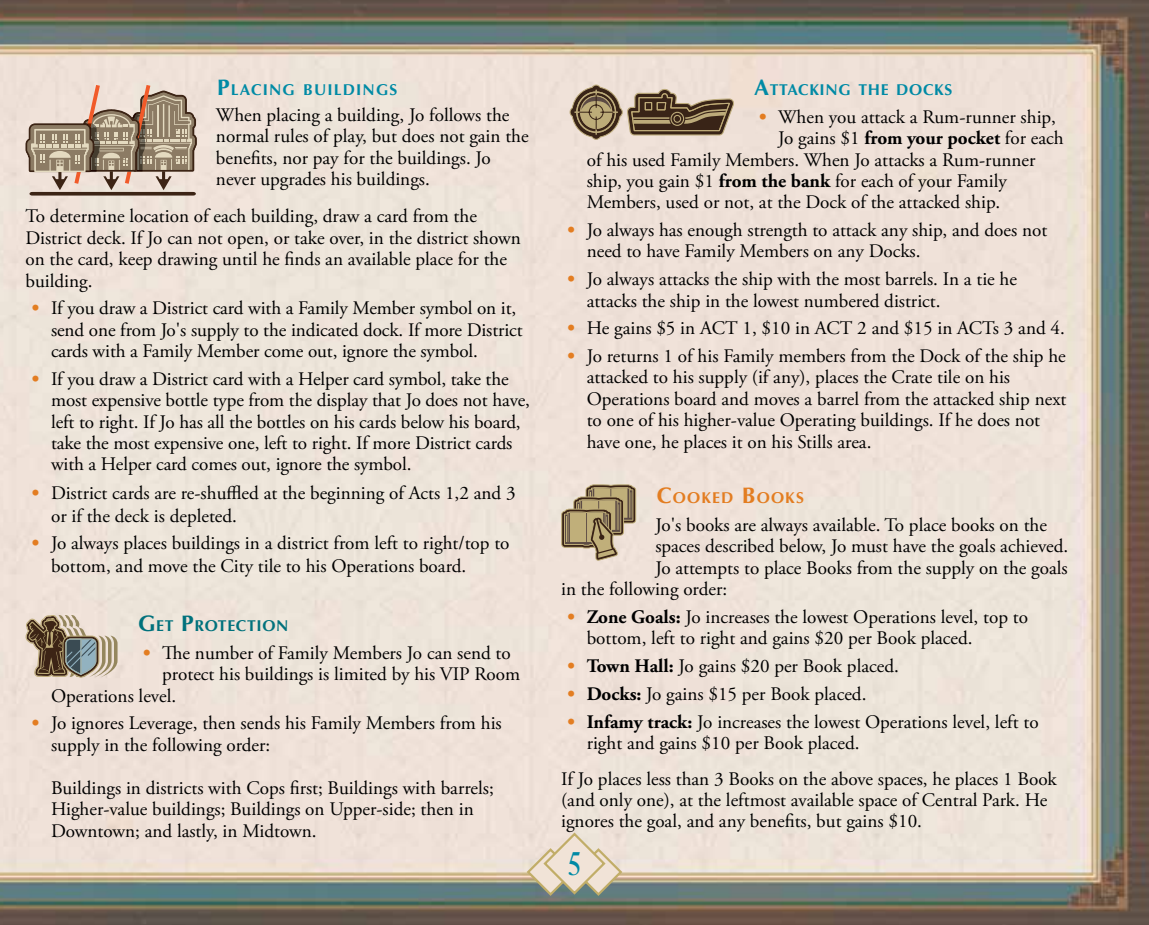
<style>
.page{position:relative;width:1149px;height:925px;background:#fff}
.page>*{position:absolute;margin:0;border:0;box-sizing:border-box;transform-origin:0 0}
.t1{font:33.75px "LHF Desire PRO";color:#008aa5}
.t2{font:19.12px/21.4px "Adobe Garamond Pro";color:#000}
.t3{font:700 15.75px "Optima";letter-spacing:.045em;color:#008aa5}
.t4{font:700 15.75px "Optima";letter-spacing:.07em;color:#008aa5}
.t5{font:700 15.75px "Optima";letter-spacing:.045em;color:#00717c}
.t6{font:700 15.75px "Optima";letter-spacing:.07em;color:#e37d21}
.s1{font-size:22.5px}
.s2{font-weight:700;color:#e37d21}
.s3{font-weight:700}
</style>
<div class="page">
<img style="left:0;top:0;width:1148px;height:925px">
<svg style="left:525px;top:831px;width:98px;height:66px;background:#d5ccbc"></svg>
<svg style="left:26px;top:85px;width:171px;height:111px;background:#b8a695"></svg>
<svg style="left:25px;top:615px;width:92px;height:63px;background:#9e9384"></svg>
<svg style="left:569px;top:84px;width:165px;height:56px;background:#9c8b76"></svg>
<svg style="left:561px;top:484px;width:75px;height:77px;background:#b09f82"></svg>
<p class="t4" style="left:217px;top:80px;width:180px"><span class="s1">P</span>LACING BUILDINGS</p>
<p class="t2" style="left:216px;top:105px;width:314px">When placing a building, Jo follows the normal rules of play, but does not gain the benefits, nor pay for the buildings. Jo never upgrades his buildings.</p>
<p class="t2" style="left:26px;top:206px;width:496px">To determine location of each building, draw a card from the District deck. If Jo can not open, or take over, in the district shown on the card, keep drawing until he finds an available place for the building.</p>
<p class="t2" style="left:51px;top:298px;width:473px;text-indent:-19px"><span class="s2">•</span> If you draw a District card with a Family Member symbol on it, send one from Jo's supply to the indicated dock. If more District cards with a Family Member come out, ignore the symbol.</p>
<p class="t2" style="left:51px;top:369px;width:480px;text-indent:-19px"><span class="s2">•</span> If you draw a District card with a Helper card symbol, take the most expensive bottle type from the display that Jo does not have, left to right. If Jo has all the bottles on his cards below his board, take the most expensive one, left to right. If more District cards with a Helper card comes out, ignore the symbol.</p>
<p class="t2" style="left:51px;top:482px;width:466px;line-height:22.5px;text-indent:-19px"><span class="s2">•</span> District cards are re-shuffled at the beginning of Acts 1,2 and 3 or if the deck is depleted.</p>
<p class="t2" style="left:51px;top:533px;width:460px;line-height:22.5px;text-indent:-19px"><span class="s2">•</span> Jo always places buildings in a district from left to right/top to bottom, and move the City tile to his Operations board.</p>
<p class="t5" style="left:138px;top:617px;width:152px"><span class="s1">G</span> ET <span class="s1">P</span>ROTECTION</p>
<p class="t2" style="left:143px;top:643px;width:369px"><span class="s2">•</span> The number of Family Members Jo can send to</p>
<p class="t2" style="left:162px;top:664px;width:359px">protect his buildings is limited by his VIP Room</p>
<p class="t2" style="left:51px;top:685px;width:127px">Operations level.</p>
<p class="t2" style="left:51px;top:713px;width:452px;text-indent:-19px"><span class="s2">•</span> Jo ignores Leverage, then sends his Family Members from his supply in the following order:</p>
<p class="t2" style="left:51px;top:777px;width:444px">Buildings in districts with Cops first; Buildings with barrels;<br>Higher-value buildings; Buildings on Upper-side; then in<br>Downtown; and lastly, in Midtown.</p>
<p class="t3" style="left:753px;top:80px;width:199px"><span class="s1">A</span>TTACKING TH E DOCKS</p>
<p class="t2" style="left:758px;top:107px;width:298px"><span class="s2">•</span> When you attack a Rum-runner ship,</p>
<p class="t2" style="left:778px;top:128px;width:287px">Jo gains $1 <span class="s3">from your pocket</span> for each</p>
<p class="t2" style="left:586px;top:149px;width:450px">of his used Family Members. When Jo attacks a Rum-runner</p>
<p class="t2" style="left:586px;top:171px;width:421px">ship, you gain $1 <span class="s3">from the bank</span> for each of your Family</p>
<p class="t2" style="left:586px;top:192px;width:415px">Members, used or not, at the Dock of the attacked ship.</p>
<p class="t2" style="left:586px;top:220px;width:462px;text-indent:-19px"><span class="s2">•</span> Jo always has enough strength to attack any ship, and does not need to have Family Members on any Docks.</p>
<p class="t2" style="left:586px;top:269px;width:432px;text-indent:-19px"><span class="s2">•</span> Jo always attacks the ship with the most barrels. In a tie he attacks the ship in the lowest numbered district.</p>
<p class="t2" style="left:567px;top:318px;width:498px"><span class="s2">•</span> He gains $5 in ACT 1, $10 in ACT 2 and $15 in ACTs 3 and 4.</p>
<p class="t2" style="left:586px;top:346px;width:481px;text-indent:-19px"><span class="s2">•</span> Jo returns 1 of his Family members from the Dock of the ship he attacked to his supply (if any), places the Crate tile on his Operations board and moves a barrel from the attacked ship next to one of his higher-value Operating buildings. If he does not have one, he places it on his Stills area.</p>
<p class="t6" style="left:656px;top:489px;width:147px"><span class="s1">C</span>OOKED <span class="s1">B</span>OOKS</p>
<p class="t2" style="left:655px;top:515px;width:393px">Jo's books are always available. To place books on the</p>
<p class="t2" style="left:655px;top:536px;width:414px">spaces described below, Jo must have the goals achieved.</p>
<p class="t2" style="left:655px;top:558px;width:414px">Jo attempts to place Books from the supply on the goals</p>
<p class="t2" style="left:561px;top:579px;width:167px">in the following order:</p>
<p class="t2" style="left:586px;top:607px;width:442px;text-indent:-19px"><span class="s2">•</span> <span class="s3">Zone Goals:</span> Jo increases the lowest Operations level, top to bottom, left to right and gains $20 per Book placed.</p>
<p class="t2" style="left:567px;top:656px;width:333px"><span class="s2">•</span> <span class="s3">Town Hall:</span> Jo gains $20 per Book placed.</p>
<p class="t2" style="left:567px;top:684px;width:300px"><span class="s2">•</span> <span class="s3">Docks:</span> Jo gains $15 per Book placed.</p>
<p class="t2" style="left:586px;top:711px;width:453px;text-indent:-19px"><span class="s2">•</span> <span class="s3">Infamy track:</span> Jo increases the lowest Operations level, left to right and gains $10 per Book placed.</p>
<p class="t2" style="left:561px;top:768px;width:497px">If Jo places less than 3 Books on the above spaces, he places 1 Book (and only one), at the leftmost available space of Central Park. He ignores the goal, and any benefits, but gains $10.</p>
<h1 class="t1" style="left:568px;top:844px;width:13px">5</h1>
</div>
